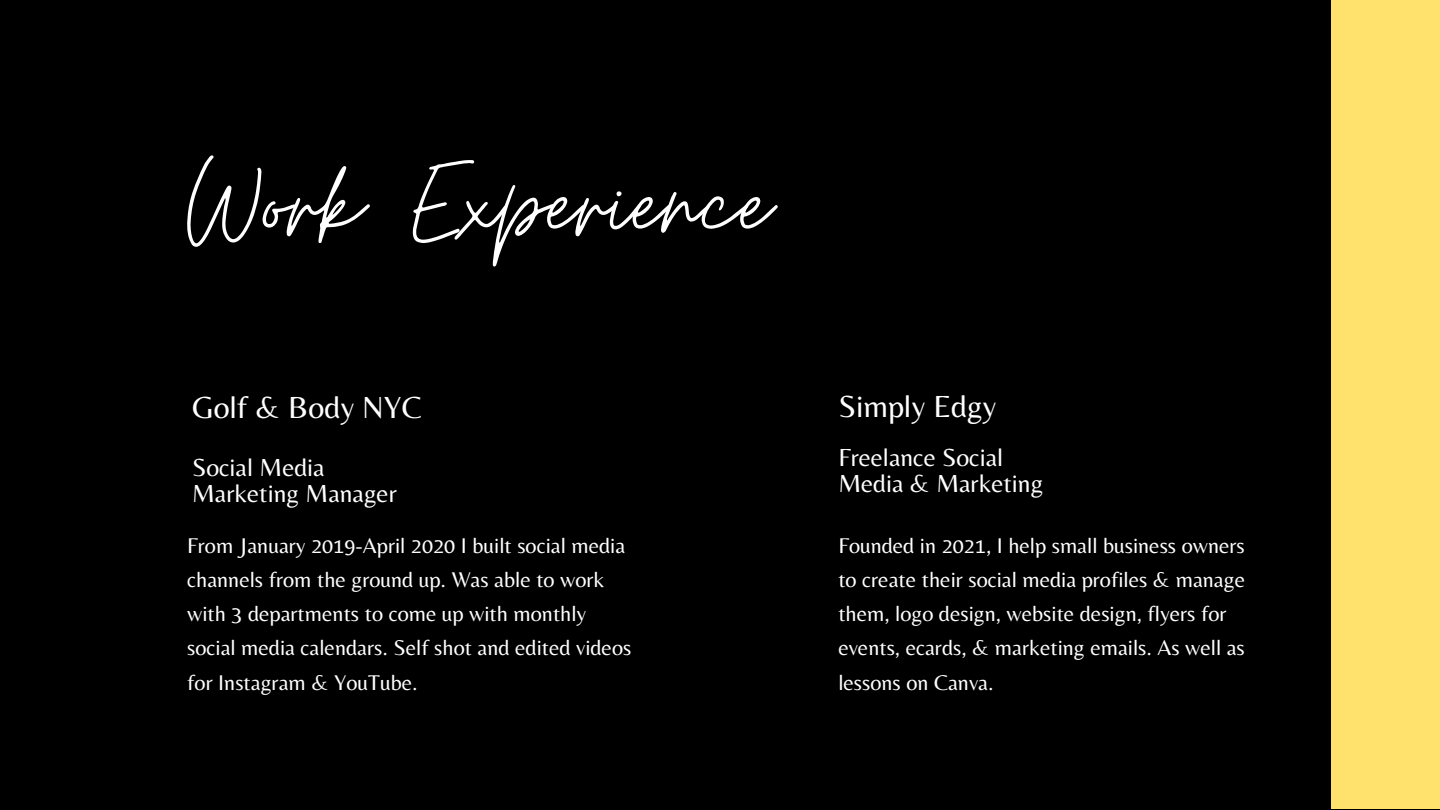
<style>
.page{position:relative;width:1440px;height:810px;background:#000}
.page>*{position:absolute;margin:0;border:0;box-sizing:border-box;transform-origin:0 0}
.t1{font:130px "Moon Time";color:#fff}
.t2{font:31.8px "Belleza";color:#fff}
.t3{font:25.7px/25.5px "Belleza";color:#fff}
.t4{font:22.2px/34.2px "Belleza";color:#fff}
</style>
<div class="page">
<div style="left:1331px;top:0;width:109px;height:809px;background:#ffe26d"></div>
<h1 class="t1" style="left:187px;top:124px;width:585px">Work Experience</h1>
<h2 class="t2" style="left:192px;top:389px;width:231px">Golf &amp; Body NYC</h2>
<h2 class="t2" style="left:838px;top:388px;width:160px">Simply Edgy</h2>
<p class="t3" style="left:838px;top:445px;width:207px">Freelance Social<br>Media &amp; Marketing</p>
<p class="t3" style="left:192px;top:454px;width:206px">Social Media<br>Marketing Manager</p>
<p class="t4" style="left:187px;top:528px;width:446px">From January 2019-April 2020 I built social media channels from the ground up. Was able to work with 3 departments to come up with monthly social media calendars. Self shot and edited videos for Instagram &amp; YouTube.</p>
<p class="t4" style="left:838px;top:528px;width:408px">Founded in 2021, I help small business owners to create their social media profiles &amp; manage them, logo design, website design, flyers for events, ecards, &amp; marketing emails. As well as lessons on Canva.</p>
</div>
